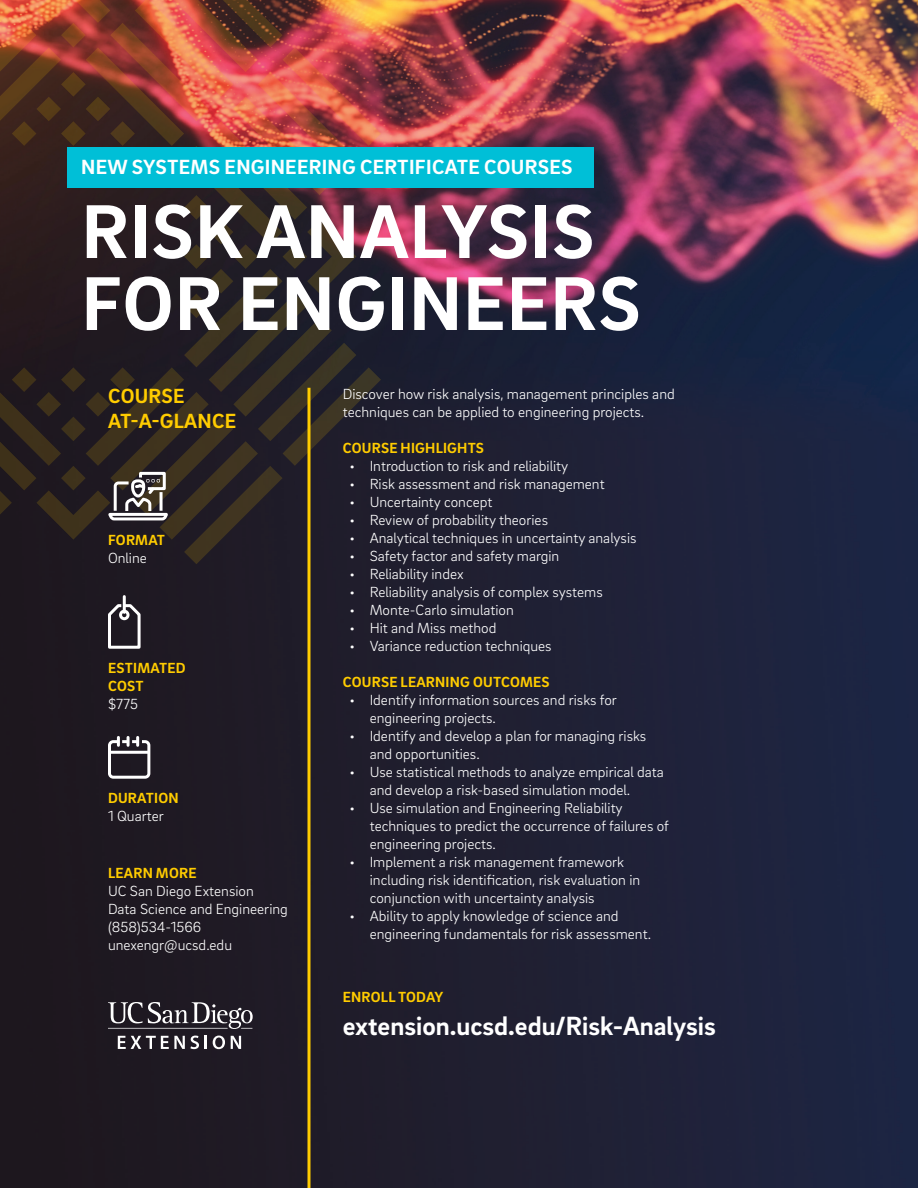
<style>
.page{position:relative;width:918px;height:1188px;background:#fff}
.page>*{position:absolute;margin:0;border:0;box-sizing:border-box;transform-origin:0 0}
.t1{font:700 78px/72px "Brix Sans";letter-spacing:.015em;color:#fff}
.Bullets{font:700 27px "Brix Sans";color:#fff}
.Bullets-2{font:700 21px "Brix Sans";letter-spacing:.015em;color:#fff}
.t2{font:700 21px/25.2px "Brix Sans";letter-spacing:.015em;color:#fc0}
.Bullets-3{font:300 15px/18px "Brix Sans";color:#fff}
.Bullets-4{font:700 15px/18px "Brix Sans";letter-spacing:.015em;color:#fc0}
</style>
<div class="page">
<img style="left:0;top:0;width:918px;height:1188px">
<svg style="left:0;top:0;width:381px;height:564px;background:#4b2c29"></svg>
<div style="left:68px;top:147px;width:526px;height:41px;background:#00bfd7"></div>
<svg style="left:118px;top:1036px;width:81px;height:13px"></svg>
<svg style="left:205px;top:1036px;width:2px;height:13px"></svg>
<svg style="left:213px;top:1036px;width:12px;height:13px"></svg>
<svg style="left:231px;top:1036px;width:10px;height:13px"></svg>
<svg style="left:108px;top:1002px;width:145px;height:27px;background:#534f57"></svg>
<svg style="left:106px;top:603px;width:36px;height:47px"></svg>
<hr style="left:123px;top:597px;width:3px;height:15px;background:#fff">
<svg style="left:107px;top:470px;width:62px;height:52px"></svg>
<svg style="left:106px;top:737px;width:46px;height:43px"></svg>
<hr style="left:308px;top:388px;width:2px;height:800px;background:#fc0">
<p class="Bullets-2" style="left:81px;top:153px;width:493px">NEW SYSTEMS ENGINEERING CERTIFICATE COURSES</p>
<p class="t1" style="left:82px;top:192px;width:561px">RISK ANALYSIS<br>FOR ENGINEERS</p>
<p class="t2" style="left:108px;top:382px;width:130px">COURSE<br>AT-A-GLANCE</p>
<p class="Bullets-4" style="left:108px;top:531px;width:59px">FORMAT</p>
<p class="Bullets-3" style="left:108px;top:549px;width:40px">Online</p>
<p class="Bullets-4" style="left:108px;top:659px;width:79px">ESTIMATED<br>COST</p>
<p class="Bullets-3" style="left:108px;top:695px;width:32px">$775</p>
<p class="Bullets-4" style="left:108px;top:789px;width:72px">DURATION</p>
<p class="Bullets-3" style="left:108px;top:807px;width:57px">1 Quarter</p>
<p class="Bullets-4" style="left:108px;top:863px;width:90px">LEARN MORE</p>
<p class="Bullets-3" style="left:108px;top:881px;width:147px">UC San Diego Extension</p>
<p class="Bullets-3" style="left:108px;top:899px;width:181px">Data Science and Engineering</p>
<p class="Bullets-3" style="left:108px;top:917px;width:95px">(858)534-1566</p>
<p class="Bullets-3" style="left:108px;top:935px;width:126px">unexengr@ucsd.edu</p>
<p class="Bullets-3" style="left:343px;top:384px;width:334px">Discover how risk analysis, management principles and techniques can be applied to engineering projects.</p>
<p class="Bullets-4" style="left:343px;top:438px;width:143px">COURSE HIGHLIGHTS</p>
<p class="Bullets-3" style="left:350px;top:456px;width:220px">• Introduction to risk and reliability</p>
<p class="Bullets-3" style="left:350px;top:474px;width:257px">• Risk assessment and risk management</p>
<p class="Bullets-3" style="left:350px;top:492px;width:144px">• Uncertainty concept</p>
<p class="Bullets-3" style="left:350px;top:510px;width:200px">• Review of probability theories</p>
<p class="Bullets-3" style="left:350px;top:528px;width:289px">• Analytical techniques in uncertainty analysis</p>
<p class="Bullets-3" style="left:350px;top:546px;width:211px">• Safety factor and safety margin</p>
<p class="Bullets-3" style="left:350px;top:564px;width:116px">• Reliability index</p>
<p class="Bullets-3" style="left:350px;top:582px;width:255px">• Reliability analysis of complex systems</p>
<p class="Bullets-3" style="left:350px;top:600px;width:166px">• Monte-Carlo simulation</p>
<p class="Bullets-3" style="left:350px;top:618px;width:149px">• Hit and Miss method</p>
<p class="Bullets-3" style="left:350px;top:636px;width:204px">• Variance reduction techniques</p>
<p class="Bullets-4" style="left:343px;top:672px;width:208px">COURSE LEARNING OUTCOMES</p>
<p class="Bullets-3" style="left:370px;top:690px;width:249px;text-indent:-20px">• Identify information sources and risks for engineering projects.</p>
<p class="Bullets-3" style="left:370px;top:726px;width:278px;text-indent:-20px">• Identify and develop a plan for managing risks and opportunities.</p>
<p class="Bullets-3" style="left:370px;top:762px;width:296px;text-indent:-20px">• Use statistical methods to analyze empirical data and develop a risk-based simulation model.</p>
<p class="Bullets-3" style="left:370px;top:798px;width:301px;text-indent:-20px">• Use simulation and Engineering Reliability techniques to predict the occurrence of failures of engineering projects.</p>
<p class="Bullets-3" style="left:370px;top:852px;width:272px;text-indent:-20px">• Implement a risk management framework including risk identification, risk evaluation in conjunction with uncertainty analysis</p>
<p class="Bullets-3" style="left:370px;top:906px;width:283px;text-indent:-20px">• Ability to apply knowledge of science and engineering fundamentals for risk assessment.</p>
<p class="Bullets-4" style="left:343px;top:988px;width:102px">ENROLL TODAY</p>
<p class="Bullets" style="left:343px;top:1008px;width:375px">extension.ucsd.edu/Risk-Analysis</p>
</div>
